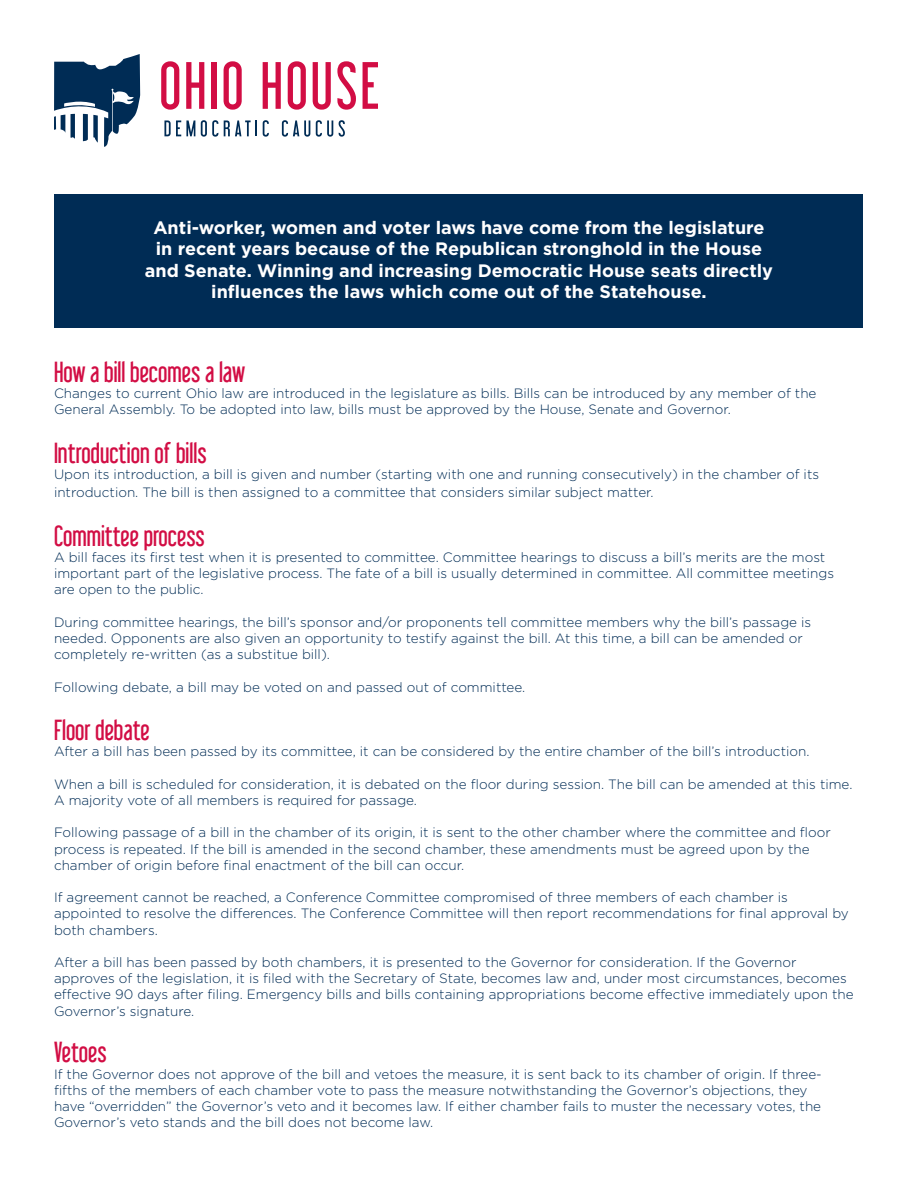
<style>
.page{position:relative;width:918px;height:1188px;background:#fff}
.page>*{position:absolute;margin:0;border:0;box-sizing:border-box;transform-origin:0 0}
.t1{font:25.5px "Libel Suit";color:#d20d44}
.t2{font:700 18px/21.6px "Gotham";color:#fff;text-align:center}
.t3{font:300 13.5px/16.2px "Gotham";color:#002c55}
</style>
<div class="page">
<svg style="left:54px;top:54px;width:86px;height:93px"></svg>
<svg style="left:164px;top:120px;width:31px;height:16px"></svg>
<svg style="left:201px;top:120px;width:17px;height:17px"></svg>
<svg style="left:224px;top:120px;width:33px;height:16px"></svg>
<svg style="left:263px;top:120px;width:6px;height:17px"></svg>
<svg style="left:282px;top:120px;width:28px;height:17px"></svg>
<svg style="left:316px;top:120px;width:17px;height:17px"></svg>
<svg style="left:339px;top:120px;width:6px;height:17px"></svg>
<svg style="left:161px;top:61px;width:18px;height:49px"></svg>
<svg style="left:186px;top:62px;width:18px;height:47px"></svg>
<div style="left:211px;top:62px;width:6px;height:47px;background:#d20d44"></div>
<svg style="left:224px;top:61px;width:18px;height:49px"></svg>
<svg style="left:263px;top:62px;width:18px;height:47px"></svg>
<svg style="left:288px;top:61px;width:18px;height:49px"></svg>
<svg style="left:313px;top:62px;width:18px;height:48px"></svg>
<svg style="left:337px;top:61px;width:19px;height:49px"></svg>
<svg style="left:363px;top:62px;width:15px;height:47px"></svg>
<div style="left:55px;top:194px;width:808px;height:133px;background:#002c55"></div>
<p class="t2" style="left:145px;top:216px;width:630px">Anti-worker, women and voter laws have come from the legislature in recent years because of the Republican stronghold in the House and Senate. Winning and increasing Democratic House seats directly influences the laws which come out of the Statehouse.</p>
<p class="t1" style="left:54px;top:357px;width:193px">How a bill becomes a law</p>
<p class="t3" style="left:54px;top:385px;width:764px">Changes to current Ohio law are introduced in the legislature as bills. Bills can be introduced by any member of the<br>General Assembly. To be adopted into law, bills must be approved by the House, Senate and Governor.</p>
<p class="t1" style="left:54px;top:438px;width:154px">Introduction of bills</p>
<p class="t3" style="left:54px;top:465px;width:767px;line-height:18px">Upon its introduction, a bill is given and number (starting with one and running consecutively) in the chamber of its introduction. The bill is then assigned to a committee that considers similar subject matter.</p>
<p class="t1" style="left:54px;top:521px;width:152px">Committee process</p>
<p class="t3" style="left:54px;top:549px;width:782px">A bill faces its first test when it is presented to committee. Committee hearings to discuss a bill’s merits are the most important part of the legislative process. The fate of a bill is usually determined in committee. All committee meetings are open to the public.</p>
<p class="t3" style="left:54px;top:614px;width:759px">During committee hearings, the bill’s sponsor and/or proponents tell committee members why the bill’s passage is needed. Opponents are also given an opportunity to testify against the bill. At this time, a bill can be amended or completely re-written (as a substitue bill).</p>
<p class="t3" style="left:54px;top:678px;width:473px">Following debate, a bill may be voted on and passed out of committee.</p>
<p class="t1" style="left:54px;top:715px;width:97px">Floor debate</p>
<p class="t3" style="left:54px;top:743px;width:757px">After a bill has been passed by its committee, it can be considered by the entire chamber of the bill’s introduction.</p>
<p class="t3" style="left:54px;top:776px;width:800px">When a bill is scheduled for consideration, it is debated on the floor during session. The bill can be amended at this time.<br>A majority vote of all members is required for passage.</p>
<p class="t3" style="left:54px;top:824px;width:778px">Following passage of a bill in the chamber of its origin, it is sent to the other chamber where the committee and floor process is repeated. If the bill is amended in the second chamber, these amendments must be agreed upon by the chamber of origin before final enactment of the bill can occur.</p>
<p class="t3" style="left:54px;top:889px;width:796px">If agreement cannot be reached, a Conference Committee compromised of three members of each chamber is appointed to resolve the differences. The Conference Committee will then report recommendations for final approval by both chambers.</p>
<p class="t3" style="left:54px;top:954px;width:801px">After a bill has been passed by both chambers, it is presented to the Governor for consideration. If the Governor approves of the legislation, it is filed with the Secretary of State, becomes law and, under most circumstances, becomes effective 90 days after filing. Emergency bills and bills containing appropriations become effective immediately upon the Governor’s signature.</p>
<p class="t1" style="left:54px;top:1037px;width:54px">Vetoes</p>
<p class="t3" style="left:54px;top:1065px;width:769px">If the Governor does not approve of the bill and vetoes the measure, it is sent back to its chamber of origin. If three&shy;fifths of the members of each chamber vote to pass the measure notwithstanding the Governor’s objections, they have “overridden” the Governor’s veto and it becomes law. If either chamber fails to muster the necessary votes, the Governor’s veto stands and the bill does not become law.</p>
</div>
